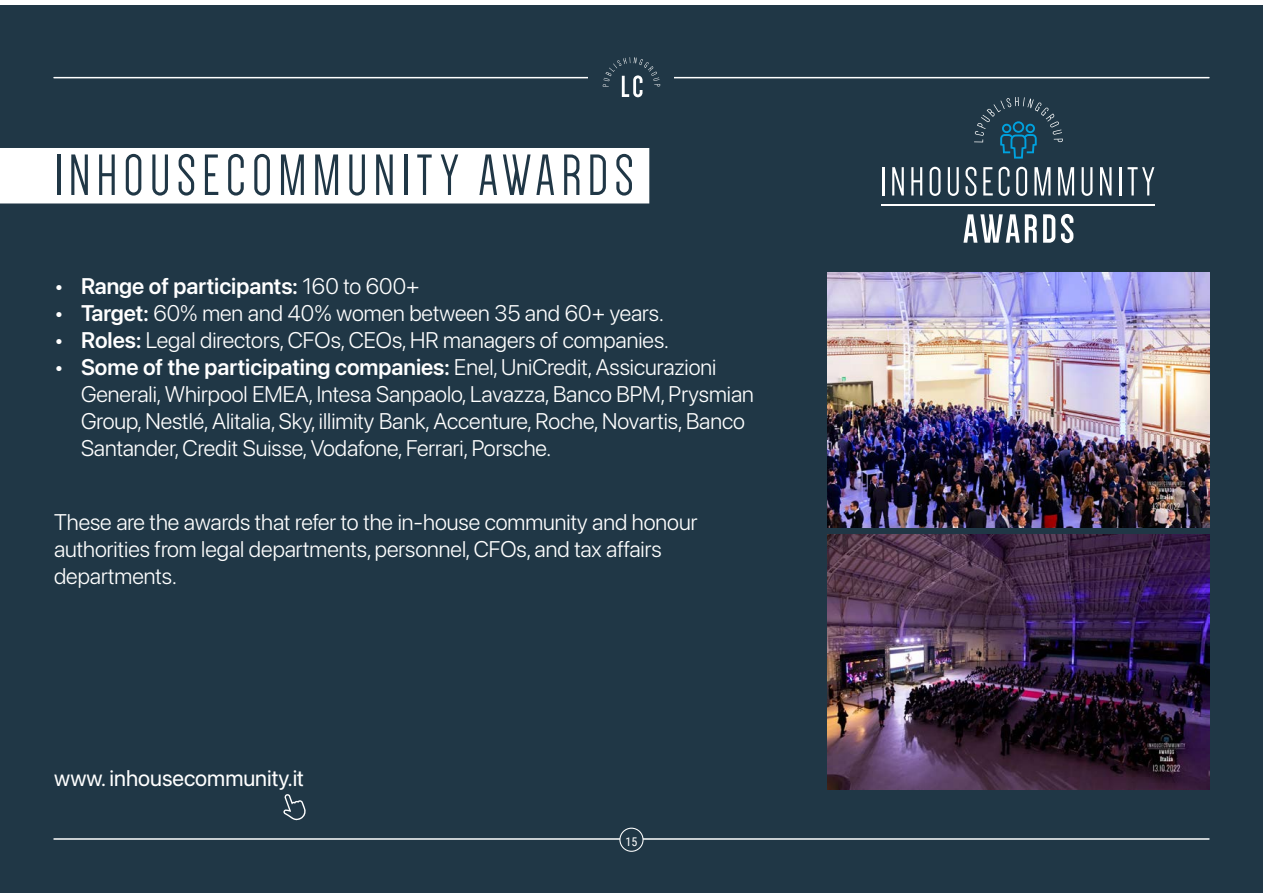
<style>
.page{position:relative;width:1263px;height:893px;background:#fff}
.page>*{position:absolute;margin:0;border:0;box-sizing:border-box;transform-origin:0 0}
.t1{font:60px "Dense";letter-spacing:.09em;color:#203746}
.t2{font:300 22.5px/27px "SF Pro Display";color:#fff}
.t3{font:600 22.5px "SF Pro Display";color:#fff}
.t4{font:22.5px "SF Pro Display";color:#fff}
.t5{font:12px "Roboto Condensed";color:#fff}
.s1{font-weight:300}
.s2{font-weight:600}
</style>
<div class="page">
<div style="left:0;top:4px;width:1263px;height:889px;background:#203746"></div>
<hr style="left:54px;top:838px;width:1155px;height:2px;background:#fff">
<hr style="left:54px;top:77px;width:1155px;height:1px;background:#fff">
<div style="left:620px;top:828px;width:23px;height:23px;background:#203746;border-radius:50%"></div>
<div style="left:619px;top:828px;width:24px;height:24px;border:1px solid #fff;border-radius:50%"></div>
<div style="left:588px;top:40px;width:86px;height:77px;background:#203746"></div>
<svg style="left:603px;top:58px;width:57px;height:39px"></svg>
<div style="left:0;top:148px;width:649px;height:55px;background:#fff"></div>
<svg style="left:283px;top:794px;width:23px;height:26px"></svg>
<hr style="left:881px;top:204px;width:274px;height:2px;background:#fff">
<svg style="left:963px;top:214px;width:74px;height:29px"></svg>
<svg style="left:1043px;top:214px;width:12px;height:29px"></svg>
<svg style="left:1061px;top:214px;width:12px;height:29px"></svg>
<hr style="left:882px;top:167px;width:3px;height:28px;background:#fff">
<svg style="left:892px;top:167px;width:12px;height:28px"></svg>
<svg style="left:911px;top:167px;width:11px;height:28px"></svg>
<svg style="left:930px;top:167px;width:10px;height:29px"></svg>
<svg style="left:948px;top:167px;width:11px;height:29px"></svg>
<svg style="left:965px;top:167px;width:11px;height:29px"></svg>
<svg style="left:983px;top:167px;width:10px;height:28px"></svg>
<svg style="left:999px;top:167px;width:10px;height:29px"></svg>
<svg style="left:1016px;top:167px;width:11px;height:29px"></svg>
<svg style="left:1034px;top:167px;width:16px;height:28px"></svg>
<svg style="left:1058px;top:167px;width:16px;height:28px"></svg>
<svg style="left:1081px;top:167px;width:11px;height:29px"></svg>
<svg style="left:1100px;top:167px;width:11px;height:28px"></svg>
<hr style="left:1119px;top:167px;width:2px;height:28px;background:#fff">
<svg style="left:1127px;top:167px;width:27px;height:28px"></svg>
<svg style="left:974px;top:97px;width:89px;height:62px"></svg>
<img style="left:827px;top:534px;width:383px;height:255px">
<img style="left:827px;top:273px;width:383px;height:255px">
<p class="t1" style="left:54px;top:146px;width:581px">INHOUSECOMMUNITY AWARDS</p>
<p class="t3" style="left:54px;top:273px;width:367px">• Range of participants: <span class="s1">160 to 600+</span></p>
<p class="t2" style="left:54px;top:300px;width:611px"><span class="s2">• Target:</span> 60% men and 40% women between 35 and 60+ years.</p>
<p class="t2" style="left:54px;top:327px;width:616px"><span class="s2">• Roles:</span> Legal directors, CFOs, CEOs, HR managers of companies.</p>
<p class="t2" style="left:81px;top:354px;width:674px;text-indent:-27px"><span class="s2">• Some of the participating companies:</span> Enel, UniCredit, Assicurazioni Generali, Whirpool EMEA, Intesa Sanpaolo, Lavazza, Banco BPM, Prysmian Group, Nestlé, Alitalia, Sky, illimity Bank, Accenture, Roche, Novartis, Banco Santander, Credit Suisse, Vodafone, Ferrari, Porsche.</p>
<p class="t2" style="left:54px;top:508px;width:645px">These are the awards that refer to the in-house community and honour authorities from legal departments, personnel, CFOs, and tax affairs departments.</p>
<p class="t4" style="left:54px;top:765px;width:251px">www. inhousecommunity.it</p>
<p class="t5" style="left:625px;top:833px;width:13px">15</p>
</div>
